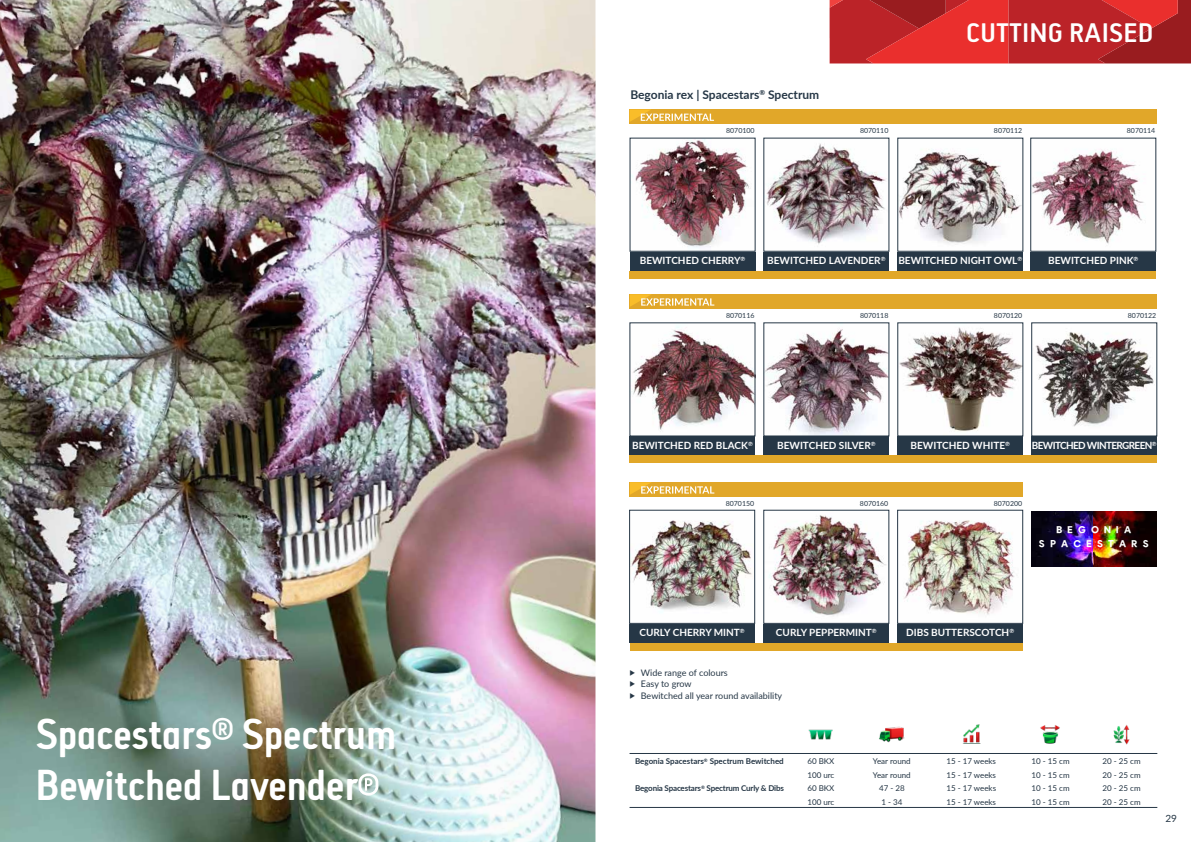
<style>
.page{position:relative;width:1191px;height:842px;background:#fff}
.page>*{position:absolute;margin:0;border:0;box-sizing:border-box;transform-origin:0 0}
.t1{font:700 42px/50.4px "Tylbor";color:#fff}
.t2{font:700 26px "Tylbor";letter-spacing:.03em;color:#fff}
.t3{font:700 12px "Lato";color:#263746}
.t4{font:700 10px "Lato";color:#fff}
.t5{font:700 10px "Lato";letter-spacing:-.06em;color:#fff}
.t6{font:10px "Lato";color:#263746}
.t7{font:800 9.5px/13.8px "Pulp Display";letter-spacing:.55em;color:#fff;text-align:center}
.t8{font:9px/11.5px "Lato";color:#263746}
.t9{font:8px "Lato";color:#263746}
.t10{font:700 8px "Lato";letter-spacing:-.01em;color:#263746}
.t11{font:7px "Lato";color:#263746}
.s1{font-family:"Minion Pro";font-size:12px}
</style>
<div class="page">
<svg style="left:829px;top:0;width:362px;height:63px;background:#c32629"></svg>
<img style="left:0;top:0;width:595px;height:842px">
<svg style="left:358px;top:773px;width:20px;height:22px"></svg>
<div style="left:630px;top:251px;width:125px;height:20px;background:#263746"></div>
<img style="left:632px;top:140px;width:119px;height:108px">
<div style="left:763px;top:251px;width:126px;height:20px;background:#263746"></div>
<img style="left:765px;top:143px;width:121px;height:101px">
<div style="left:897px;top:251px;width:126px;height:20px;background:#263746"></div>
<img style="left:899px;top:149px;width:122px;height:96px">
<div style="left:1030px;top:251px;width:126px;height:20px;background:#263746"></div>
<img style="left:1032px;top:149px;width:112px;height:95px">
<div style="left:630px;top:436px;width:125px;height:20px;background:#263746"></div>
<img style="left:633px;top:326px;width:120px;height:104px">
<div style="left:763px;top:436px;width:126px;height:20px;background:#263746"></div>
<img style="left:765px;top:329px;width:122px;height:105px">
<div style="left:897px;top:436px;width:126px;height:20px;background:#263746"></div>
<img style="left:899px;top:327px;width:122px;height:104px">
<div style="left:1031px;top:436px;width:126px;height:20px;background:#263746"></div>
<img style="left:1035px;top:332px;width:119px;height:95px">
<div style="left:629px;top:623px;width:126px;height:20px;background:#263746"></div>
<img style="left:631px;top:520px;width:121px;height:90px">
<div style="left:629px;top:510px;width:126px;height:113px;border:1px solid #263746"></div>
<div style="left:763px;top:623px;width:126px;height:20px;background:#263746"></div>
<img style="left:768px;top:515px;width:118px;height:101px">
<div style="left:897px;top:623px;width:125px;height:20px;background:#263746"></div>
<img style="left:904px;top:520px;width:110px;height:95px">
<hr style="left:629px;top:753px;width:528px;height:1px;background:#263746">
<hr style="left:629px;top:807px;width:528px;height:1px;background:#263746">
<img style="left:808px;top:729px;width:25px;height:11px">
<img style="left:879px;top:726px;width:26px;height:17px">
<img style="left:962px;top:725px;width:19px;height:19px">
<img style="left:1040px;top:725px;width:20px;height:19px">
<img style="left:1113px;top:725px;width:17px;height:19px">
<img style="left:1031px;top:511px;width:62px;height:56px">
<img style="left:1093px;top:511px;width:63px;height:56px">
<div style="left:629px;top:271px;width:527px;height:8px;background:#e1a729"></div>
<div style="left:629px;top:109px;width:527px;height:15px;background:#e1a729"></div>
<svg style="left:629px;top:109px;width:85px;height:12px"></svg>
<div style="left:630px;top:455px;width:527px;height:8px;background:#e1a729"></div>
<div style="left:630px;top:294px;width:527px;height:15px;background:#e1a729"></div>
<svg style="left:630px;top:294px;width:84px;height:12px"></svg>
<div style="left:630px;top:643px;width:392px;height:8px;background:#e1a729"></div>
<div style="left:630px;top:482px;width:393px;height:15px;background:#e1a729"></div>
<svg style="left:630px;top:482px;width:84px;height:12px"></svg>
<h1 class="t1" style="left:36px;top:711px;width:362px">Spacestars<sup>®</sup> Spectrum<br>Bewitched Lavender</h1>
<p class="t3" style="left:630px;top:86px;width:190px">Begonia rex | Spacestars<sup>®</sup> Spectrum</p>
<p class="t11" style="left:726px;top:126px;width:30px">8070100</p>
<p class="t11" style="left:860px;top:126px;width:30px">8070110</p>
<h2 class="t2" style="left:966px;top:17px;width:188px">CUTTING RAISED</h2>
<p class="t11" style="left:994px;top:126px;width:30px">8070112</p>
<p class="t11" style="left:1126px;top:126px;width:30px">8070114</p>
<p class="t4" style="left:640px;top:253px;width:107px">BEWITCHED CHERRY<sup>℗</sup></p>
<p class="t4" style="left:767px;top:253px;width:120px">BEWITCHED LAVENDER<sup>℗</sup></p>
<p class="t4" style="left:898px;top:253px;width:125px">BEWITCHED NIGHT OWL<sup>℗</sup></p>
<p class="t11" style="left:726px;top:311px;width:30px">8070116</p>
<p class="t11" style="left:860px;top:311px;width:30px">8070118</p>
<p class="t11" style="left:994px;top:311px;width:30px">8070120</p>
<p class="t4" style="left:1048px;top:253px;width:92px">BEWITCHED PINK<sup>℗</sup></p>
<p class="t11" style="left:1127px;top:311px;width:30px">8070122</p>
<p class="t4" style="left:632px;top:438px;width:122px">BEWITCHED RED BLACK<sup>℗</sup></p>
<p class="t11" style="left:725px;top:498px;width:30px">8070150</p>
<p class="t4" style="left:777px;top:438px;width:100px">BEWITCHED SILVER<sup>℗</sup></p>
<p class="t11" style="left:860px;top:498px;width:30px">8070160</p>
<p class="t4" style="left:910px;top:438px;width:101px">BEWITCHED WHITE<sup>℗</sup></p>
<p class="t5" style="left:1032px;top:438px;width:126px">BEWITCHED WINTERGREEN<sup>℗</sup></p>
<p class="t11" style="left:993px;top:498px;width:30px">8070200</p>
<p class="t7" style="left:1039px;top:523px;width:111px">BEGONIA<br>SPACESTARS</p>
<p class="t4" style="left:639px;top:625px;width:107px">CURLY CHERRY MINT<sup>℗</sup></p>
<p class="t4" style="left:776px;top:625px;width:102px">CURLY PEPPERMINT<sup>℗</sup></p>
<p class="t8" style="left:629px;top:666px;width:154px"><span class="s1">▶</span> Wide range of colours<br><span class="s1">▶</span> Easy to grow<br><span class="s1">▶</span> Bewitched all year round availability</p>
<p class="t4" style="left:906px;top:625px;width:109px">DIBS BUTTERSCOTCH<sup>℗</sup></p>
<p class="t10" style="left:635px;top:755px;width:150px">Begonia Spacestars<sup>®</sup> Spectrum Bewitched</p>
<p class="t9" style="left:807px;top:756px;width:28px">60 BKX</p>
<p class="t9" style="left:873px;top:756px;width:39px">Year round</p>
<p class="t9" style="left:946px;top:756px;width:51px">15 - 17 weeks</p>
<p class="t9" style="left:1031px;top:756px;width:40px">10 - 15 cm</p>
<p class="t9" style="left:1102px;top:756px;width:40px">20 - 25 cm</p>
<p class="t10" style="left:635px;top:782px;width:150px">Begonia Spacestars<sup>®</sup> Spectrum Curly &amp; Dibs</p>
<p class="t9" style="left:807px;top:783px;width:28px">60 BKX</p>
<p class="t9" style="left:879px;top:783px;width:27px">47 - 28</p>
<p class="t9" style="left:946px;top:783px;width:51px">15 - 17 weeks</p>
<p class="t9" style="left:1031px;top:783px;width:40px">10 - 15 cm</p>
<p class="t9" style="left:1102px;top:783px;width:40px">20 - 25 cm</p>
<p class="t9" style="left:807px;top:769px;width:28px">100 urc</p>
<p class="t9" style="left:873px;top:769px;width:39px">Year round</p>
<p class="t9" style="left:946px;top:769px;width:51px">15 - 17 weeks</p>
<p class="t9" style="left:1031px;top:769px;width:40px">10 - 15 cm</p>
<p class="t9" style="left:1102px;top:769px;width:40px">20 - 25 cm</p>
<p class="t9" style="left:807px;top:796px;width:28px">100 urc</p>
<p class="t9" style="left:881px;top:796px;width:22px">1 - 34</p>
<p class="t9" style="left:946px;top:796px;width:51px">15 - 17 weeks</p>
<p class="t9" style="left:1031px;top:796px;width:40px">10 - 15 cm</p>
<p class="t9" style="left:1102px;top:796px;width:40px">20 - 25 cm</p>
<p class="t6" style="left:1165px;top:812px;width:13px">29</p>
</div>
